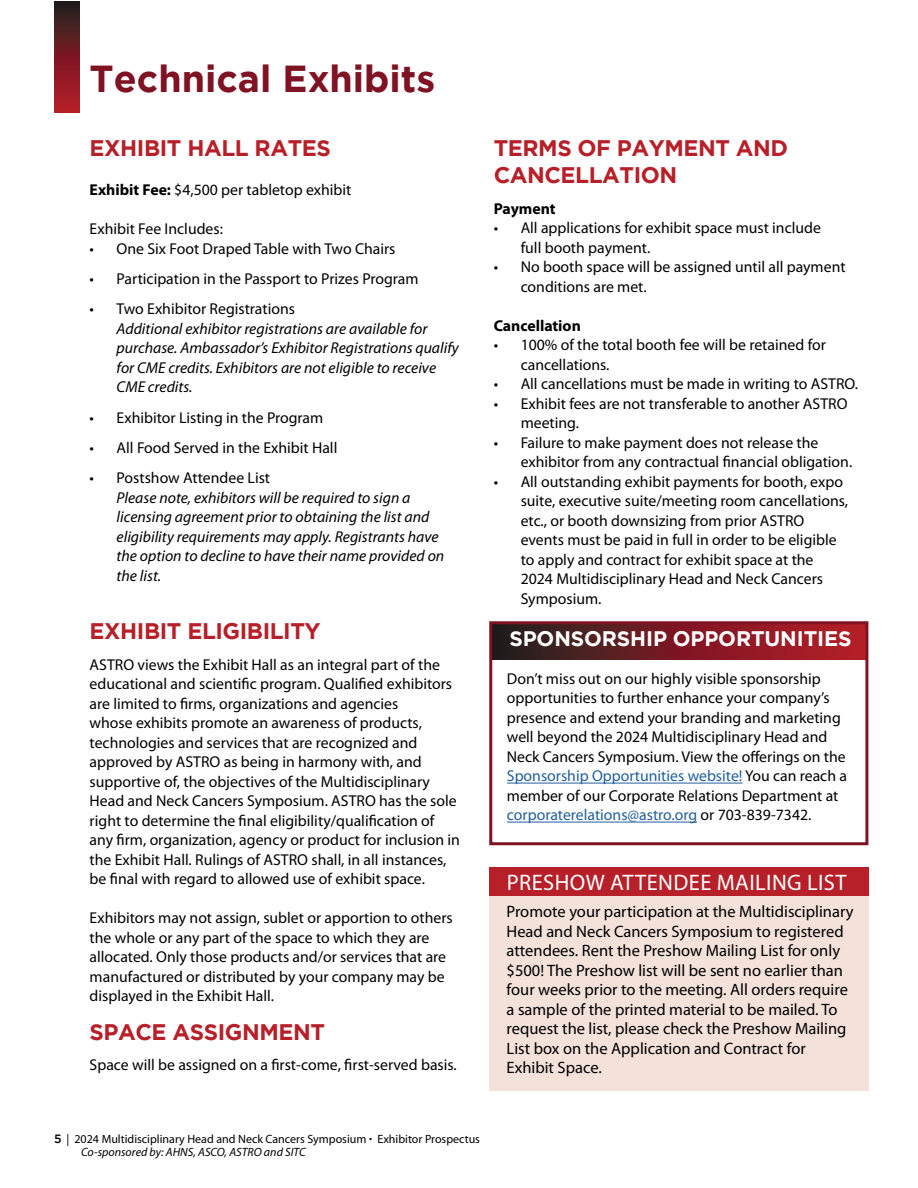
<style>
.page{position:relative;width:918px;height:1188px;background:#fff}
.page>*{position:absolute;margin:0;border:0;box-sizing:border-box;transform-origin:0 0}
.t1{font:700 37.5px "Gotham";color:#801323}
.t2{font:700 22.5px/27px "Gotham";letter-spacing:-.02em;color:#b72028}
.t3{font:22.5px "Myriad Pro";letter-spacing:.02em;color:#fff}
.t4{font:700 21px "Gotham";letter-spacing:-.005em;color:#fff}
.t5{font:16.5px/19.5px "Myriad Pro";color:#000}
.t6{font:15.75px/19.5px "Myriad Pro";color:#000}
.t7{font:italic 15.75px/19.5px "Myriad Pro";color:#000}
.t8{font:700 15.75px "Myriad Pro";color:#000}
.t9{font:12px/13.4px "Myriad Pro";color:#000}
.s1{font-weight:700}
.s2{color:#215e9e}
.s3{font-family:"Gotham";font-weight:500}
.s4{font-style:italic}
</style>
<div class="page">
<div style="left:490px;top:623px;width:377px;height:36px;background:linear-gradient(to right,#251e1e,#c11a28)"></div>
<hr style="left:507px;top:783px;width:236px;height:1px;background:#215e9e">
<hr style="left:507px;top:822px;width:190px;height:1px;background:#215e9e">
<div style="left:489px;top:867px;width:379px;height:224px;background:#f3e1da"></div>
<div style="left:489px;top:867px;width:379px;height:29px;background:#b72028"></div>
<div style="left:54px;top:1px;width:26px;height:112px;background:linear-gradient(to bottom,#261e1e,#c01a28)"></div>
<div style="left:489px;top:621px;width:379px;height:224px;border:3px solid #801323"></div>
<h1 class="t1" style="left:90px;top:57px;width:347px">Technical Exhibits</h1>
<h2 class="t2" style="left:90px;top:134px;width:243px">EXHIBIT HALL RATES</h2>
<p class="t6" style="left:90px;top:180px;width:263px"><span class="s1">Exhibit Fee:</span> $4,500 per tabletop exhibit</p>
<p class="t6" style="left:90px;top:219px;width:135px">Exhibit Fee Includes:</p>
<p class="t6" style="left:90px;top:239px;width:307px">• One Six Foot Draped Table with Two Chairs</p>
<p class="t6" style="left:90px;top:269px;width:331px">• Participation in the Passport to Prizes Program</p>
<p class="t6" style="left:90px;top:299px;width:207px">• Two Exhibitor Registrations</p>
<p class="t7" style="left:117px;top:319px;width:344px">Additional exhibitor registrations are available for purchase. Ambassador’s Exhibitor Registrations qualify for CME credits. Exhibitors are not eligible to receive CME credits.</p>
<p class="t6" style="left:90px;top:407px;width:235px">• Exhibitor Listing in the Program</p>
<p class="t6" style="left:90px;top:438px;width:249px">• All Food Served in the Exhibit Hall</p>
<p class="t6" style="left:90px;top:468px;width:182px">• Postshow Attendee List</p>
<p class="t7" style="left:117px;top:488px;width:329px">Please note, exhibitors will be required to sign a licensing agreement prior to obtaining the list and eligibility requirements may apply. Registrants have the option to decline to have their name provided on the list.</p>
<h2 class="t2" style="left:90px;top:617px;width:232px">EXHIBIT ELIGIBILITY</h2>
<p class="t6" style="left:90px;top:654px;width:372px">ASTRO views the Exhibit Hall as an integral part of the educational and scientific program. Qualified exhibitors are limited to firms, organizations and agencies<br>whose exhibits promote an awareness of products, technologies and services that are recognized and approved by ASTRO as being in harmony with, and supportive of, the objectives of the Multidisciplinary Head and Neck Cancers Symposium. ASTRO has the sole right to determine the final eligibility/qualification of any firm, organization, agency or product for inclusion in the Exhibit Hall. Rulings of ASTRO shall, in all instances, be final with regard to allowed use of exhibit space.</p>
<p class="t6" style="left:90px;top:908px;width:365px">Exhibitors may not assign, sublet or apportion to others the whole or any part of the space to which they are allocated. Only those products and/or services that are manufactured or distributed by your company may be displayed in the Exhibit Hall.</p>
<h2 class="t2" style="left:90px;top:1018px;width:237px">SPACE ASSIGNMENT</h2>
<p class="t6" style="left:90px;top:1055px;width:369px">Space will be assigned on a first-come, first-served basis.</p>
<h2 class="t2" style="left:494px;top:134px;width:296px">TERMS OF PAYMENT AND<br>CANCELLATION</h2>
<p class="t8" style="left:494px;top:198px;width:64px">Payment</p>
<p class="t6" style="left:521px;top:218px;width:302px;text-indent:-27px">• All applications for exhibit space must include full booth payment.</p>
<p class="t6" style="left:521px;top:257px;width:326px;text-indent:-27px">• No booth space will be assigned until all payment conditions are met.</p>
<p class="t8" style="left:494px;top:315px;width:89px">Cancellation</p>
<p class="t6" style="left:521px;top:335px;width:307px;text-indent:-27px">• 100% of the total booth fee will be retained for cancellations.</p>
<p class="t6" style="left:494px;top:374px;width:366px">• All cancellations must be made in writing to ASTRO.</p>
<p class="t6" style="left:521px;top:393px;width:328px;text-indent:-27px">• Exhibit fees are not transferable to another ASTRO meeting.</p>
<p class="t6" style="left:521px;top:432px;width:333px;text-indent:-27px">• Failure to make payment does not release the exhibitor from any contractual financial obligation.</p>
<p class="t6" style="left:521px;top:471px;width:329px;text-indent:-27px">• All outstanding exhibit payments for booth, expo suite, executive suite/meeting room cancellations, etc., or booth downsizing from prior ASTRO events must be paid in full in order to be eligible to apply and contract for exhibit space at the 2024 Multidisciplinary Head and Neck Cancers Symposium.</p>
<h3 class="t4" style="left:509px;top:626px;width:344px">SPONSORSHIP OPPORTUNITIES</h3>
<p class="t6" style="left:507px;top:669px;width:342px">Don’t miss out on our highly visible sponsorship opportunities to further enhance your company’s presence and extend your branding and marketing well beyond the 2024 Multidisciplinary Head and Neck Cancers Symposium. View the offerings on the <span class="s2">Sponsorship Opportunities website!</span> You can reach a member of our Corporate Relations Department at <span class="s2">corporaterelations@astro.org</span> or 703-839-7342.</p>
<h2 class="t3" style="left:507px;top:869px;width:341px">PRESHOW ATTENDEE MAILING LIST</h2>
<p class="t5" style="left:507px;top:902px;width:349px">Promote your participation at the Multidisciplinary Head and Neck Cancers Symposium to registered attendees. Rent the Preshow Mailing List for only $500! The Preshow list will be sent no earlier than four weeks prior to the meeting. All orders require a sample of the printed material to be mailed. To request the list, please check the Preshow Mailing List box on the Application and Contract for Exhibit Space.</p>
<p class="t9" style="left:81px;top:1132px;width:401px;text-indent:-27px"><span class="s3">5</span> | 2024 Multidisciplinary Head and Neck Cancers Symposium <span class="s1">·</span> Exhibitor Prospectus<br><span class="s4">Co-sponsored by: AHNS, ASCO, ASTRO and SITC</span></p>
</div>
